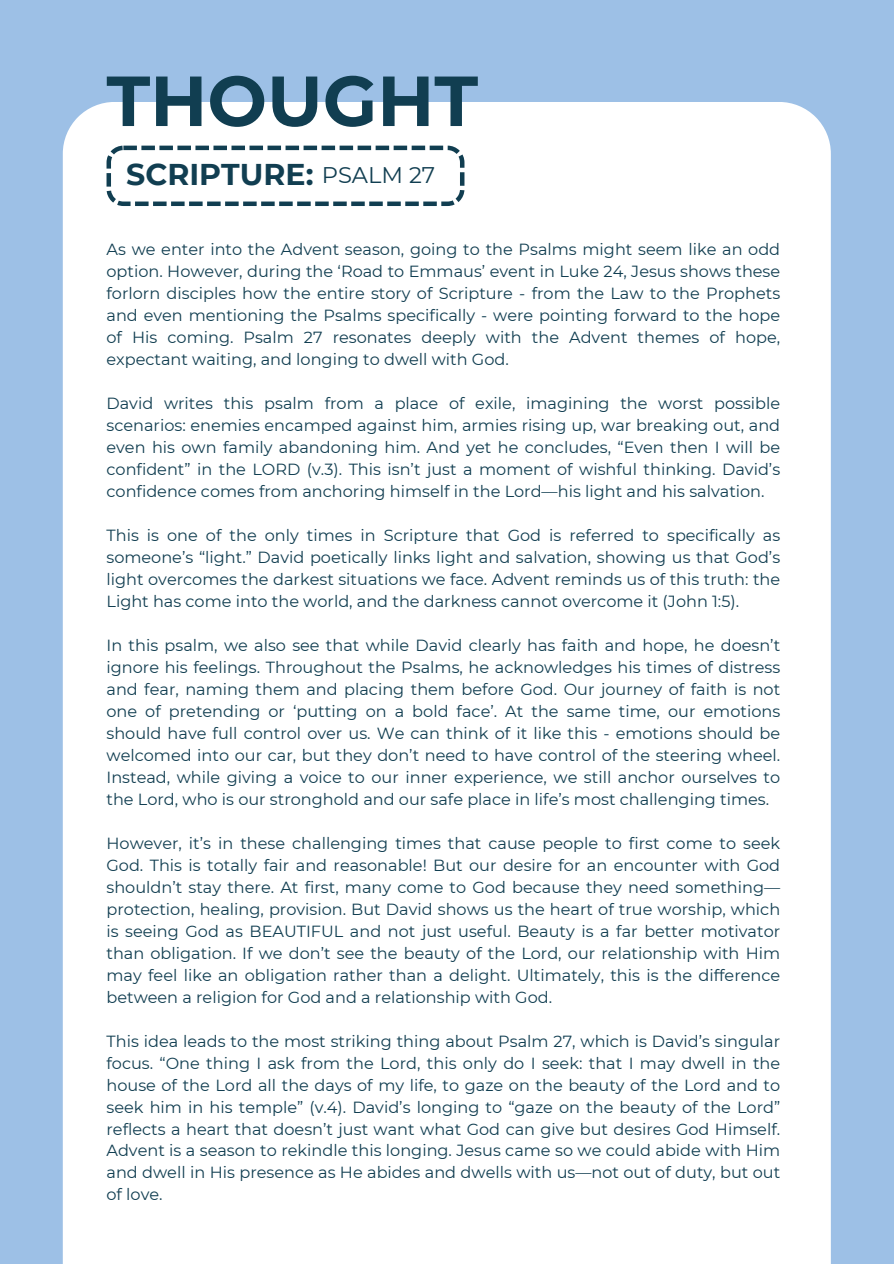
<style>
.page{position:relative;width:894px;height:1264px;background:#fff}
.page>*{position:absolute;margin:0;border:0;box-sizing:border-box;transform-origin:0 0}
.t1{font:700 70.65px "Montserrat";color:#113e51}
.t2{font:700 30px "Montserrat";color:#113e51}
.t3{font:22.65px "Montserrat";color:#113e51}
.t4{font:16.05px/21.9px "Montserrat";color:#113e51;text-align:justify}
</style>
<div class="page">
<div style="left:0;top:0;width:893px;height:1263px;background:#9dc0e6"></div>
<div style="left:63px;top:102px;width:767px;height:1161px;background:#fff"></div>
<svg style="left:106px;top:146px;width:358px;height:60px;background:#e2e7ea"></svg>
<p class="t1" style="left:106px;top:58px;width:373px">THOUGHT</p>
<p class="t2" style="left:126px;top:155px;width:189px">SCRIPTURE:</p>
<p class="t3" style="left:322px;top:161px;width:115px">PSALM 27</p>
<h1 class="t4" style="left:106px;top:239px;width:675px">As we enter into the Advent season, going to the Psalms might seem like an odd option. However, during the ‘Road to Emmaus’ event in Luke 24, Jesus shows these forlorn disciples how the entire story of Scripture - from the Law to the Prophets and even mentioning the Psalms specifically - were pointing forward to the hope of His coming. Psalm 27 resonates deeply with the Advent themes of hope, expectant waiting, and longing to dwell with God.</h1>
<h2 class="t4" style="left:106px;top:392px;width:675px">David writes this psalm from a place of exile, imagining the worst possible scenarios: enemies encamped against him, armies rising up, war breaking out, and even his own family abandoning him. And yet he concludes, “Even then I will be confident” in the LORD (v.3). This isn’t just a moment of wishful thinking. David’s confidence comes from anchoring himself in the Lord—his light and his salvation.</h2>
<h3 class="t4" style="left:106px;top:524px;width:675px">This is one of the only times in Scripture that God is referred to specifically as someone’s “light.” David poetically links light and salvation, showing us that God’s light overcomes the darkest situations we face. Advent reminds us of this truth: the Light has come into the world, and the darkness cannot overcome it (John 1:5).</h3>
<p class="t4" style="left:106px;top:634px;width:675px">In this psalm, we also see that while David clearly has faith and hope, he doesn’t ignore his feelings. Throughout the Psalms, he acknowledges his times of distress and fear, naming them and placing them before God. Our journey of faith is not one of pretending or ‘putting on a bold face’. At the same time, our emotions should have full control over us. We can think of it like this - emotions should be welcomed into our car, but they don’t need to have control of the steering wheel.<br>Instead, while giving a voice to our inner experience, we still anchor ourselves to the Lord, who is our stronghold and our safe place in life’s most challenging times.</p>
<p class="t4" style="left:106px;top:832px;width:675px">However, it’s in these challenging times that cause people to first come to seek God. This is totally fair and reasonable! But our desire for an encounter with God shouldn’t stay there. At first, many come to God because they need something— protection, healing, provision. But David shows us the heart of true worship, which is seeing God as BEAUTIFUL and not just useful. Beauty is a far better motivator than obligation. If we don’t see the beauty of the Lord, our relationship with Him may feel like an obligation rather than a delight. Ultimately, this is the difference between a religion for God and a relationship with God.</p>
<p class="t4" style="left:106px;top:1029px;width:675px">This idea leads to the most striking thing about Psalm 27, which is David’s singular focus. “One thing I ask from the Lord, this only do I seek: that I may dwell in the house of the Lord all the days of my life, to gaze on the beauty of the Lord and to seek him in his temple” (v.4). David’s longing to “gaze on the beauty of the Lord” reflects a heart that doesn’t just want what God can give but desires God Himself.<br>Advent is a season to rekindle this longing. Jesus came so we could abide with Him and dwell in His presence as He abides and dwells with us—not out of duty, but out of love.</p>
</div>
